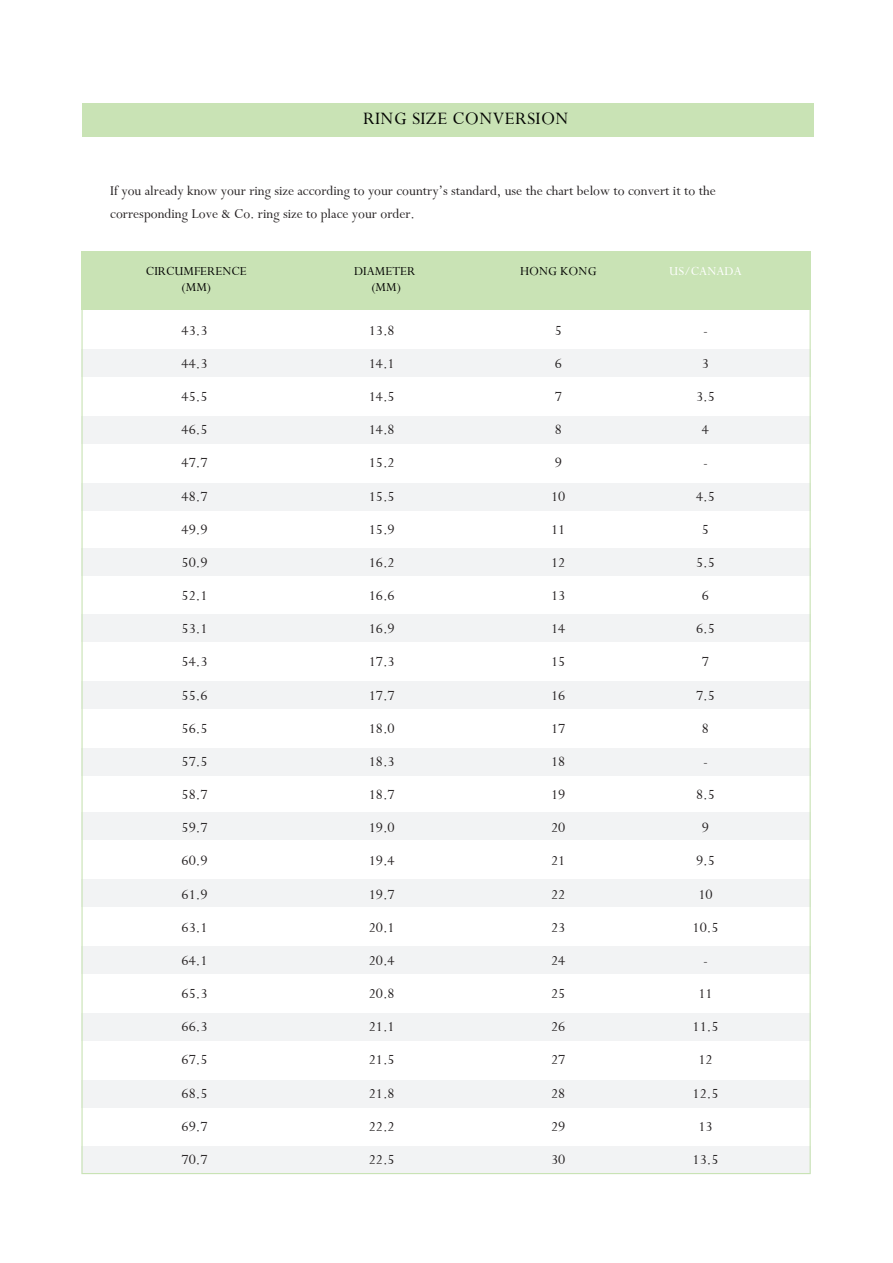
<style>
.page{position:relative;width:893px;height:1263px;background:#fff}
.page>*{position:absolute;margin:0;border:0;box-sizing:border-box;transform-origin:0 0}
.t1{font:19.5px "Perpetua";letter-spacing:.02em;color:#040503}
.t2{font:15.6px/33.2px "Perpetua";color:#231f20;text-align:justify}
.t3{font:15px/22.5px "Perpetua";color:#231f20}
.t4{font:13.65px/16.4px "Perpetua";color:#040503;text-align:center}
.t5{font:13.65px "Perpetua";color:#fff}
</style>
<div class="page">
<div style="left:82px;top:103px;width:731px;height:33px;background:#c9e3b5"></div>
<div style="left:81px;top:252px;width:730px;height:58px;background:#c9e3b5"></div>
<div style="left:81px;top:349px;width:730px;height:28px;background:#f2f3f4"></div>
<div style="left:81px;top:416px;width:730px;height:27px;background:#f2f3f4"></div>
<div style="left:81px;top:483px;width:730px;height:27px;background:#f2f3f4"></div>
<div style="left:81px;top:548px;width:730px;height:27px;background:#f2f3f4"></div>
<div style="left:81px;top:614px;width:730px;height:27px;background:#f2f3f4"></div>
<div style="left:81px;top:681px;width:730px;height:27px;background:#f2f3f4"></div>
<div style="left:81px;top:748px;width:730px;height:27px;background:#f2f3f4"></div>
<div style="left:81px;top:813px;width:730px;height:27px;background:#f2f3f4"></div>
<div style="left:81px;top:879px;width:730px;height:28px;background:#f2f3f4"></div>
<div style="left:81px;top:946px;width:730px;height:28px;background:#f2f3f4"></div>
<div style="left:81px;top:1013px;width:730px;height:28px;background:#f2f3f4"></div>
<div style="left:81px;top:1080px;width:730px;height:27px;background:#f2f3f4"></div>
<div style="left:81px;top:1146px;width:730px;height:27px;background:#f2f3f4"></div>
<p class="t1" style="left:363px;top:112px;width:207px">RING SIZE CONVERSION</p>
<p class="t3" style="left:110px;top:180px;width:607px">If you already know your ring size according to your country’s standard, use the chart below to convert it to the corresponding Love &amp; Co. ring size to place your order.</p>
<p class="t4" style="left:146px;top:265px;width:102px">CIRCUMFERENCE (MM)</p>
<p class="t4" style="left:354px;top:265px;width:63px">DIAMETER (MM)</p>
<p class="t4" style="left:520px;top:263px;width:78px">HONG KONG</p>
<p class="t2" style="left:182px;top:316px;width:28px">43.3<br>44.3<br>45.5<br>46.5<br>47.7<br>48.7<br>49.9<br>50.9<br>52.1<br>53.1<br>54.3<br>55.6<br>56.5<br>57.5<br>58.7<br>59.7<br>60.9<br>61.9<br>63.1<br>64.1<br>65.3<br>66.3<br>67.5<br>68.5<br>69.7<br>70.7</p>
<p class="t2" style="left:369px;top:316px;width:28px">13.8<br>14.1<br>14.5<br>14.8<br>15.2<br>15.5<br>15.9<br>16.2<br>16.6<br>16.9<br>17.3<br>17.7<br>18.0<br>18.3<br>18.7<br>19.0<br>19.4<br>19.7<br>20.1<br>20.4<br>20.8<br>21.1<br>21.5<br>21.8<br>22.2<br>22.5</p>
<p class="t2" style="left:551px;top:316px;width:16px;text-align:left">5<br>6<br>7<br>8<br>9<br>10<br>11<br>12<br>13<br>14<br>15<br>16<br>17<br>18<br>19<br>20<br>21<br>22<br>23<br>24<br>25<br>26<br>27<br>28<br>29<br>30</p>
<p class="t5" style="left:669px;top:266px;width:74px">US/CANADA</p>
<p class="t2" style="left:692px;top:316px;width:28px;text-align:center">-<br>3<br>3.5<br>4<br>-<br>4.5<br>5<br>5.5<br>6<br>6.5<br>7<br>7.5<br>8<br>-<br>8.5<br>9<br>9.5<br>10<br>10.5 -<br>11<br>11.5<br>12<br>12.5<br>13<br>13.5</p>
</div>
